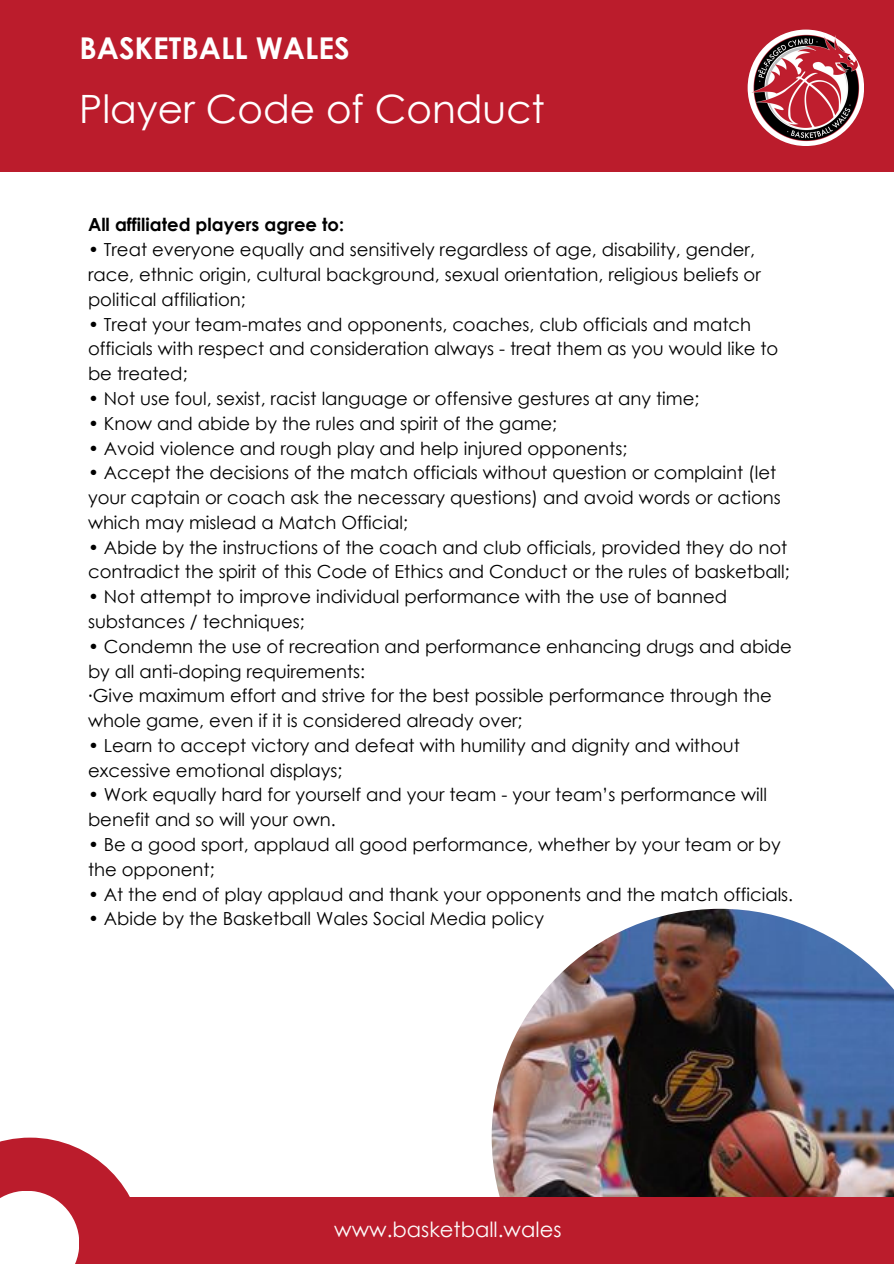
<style>
.page{position:relative;width:894px;height:1264px;background:#fff}
.page>*{position:absolute;margin:0;border:0;box-sizing:border-box;transform-origin:0 0}
.t1{font:39px "Century Gothic";color:#fff}
.t2{font:700 30px "Century Gothic";color:#fff}
.t3{font:21px "Century Gothic";color:#fdfbfb}
.t4{font:18px/24.8px "Century Gothic";color:#000}
.t5{font:700 18px "Century Gothic";color:#000}
.s1{font-family:"Noto Sans"}
.s2{color:#fff}
</style>
<div class="page">
<div style="left:0;top:0;width:893px;height:172px;background:#bb1c2c"></div>
<img style="left:747px;top:30px;width:117px;height:114px">
<img style="left:491px;top:908px;width:402px;height:289px">
<div style="left:1px;top:1197px;width:892px;height:66px;background:#bb1c2c"></div>
<svg style="left:0;top:1137px;width:130px;height:60px;fill:#bb1c2c"></svg>
<div style="left:0;top:1190px;width:79px;height:73px;background:#fff"></div>
<p class="t2" style="left:79px;top:29px;width:272px">BASKETBALL WALES</p>
<p class="t1" style="left:79px;top:84px;width:467px">Player Code of Conduct</p>
<p class="t5" style="left:88px;top:213px;width:257px">All affiliated players agree to:</p>
<p class="t4" style="left:88px;top:237px;width:674px">• Treat everyone equally and sensitively regardless of age, disability, gender, race, ethnic origin, cultural background, sexual orientation, religious beliefs or political affiliation;</p>
<p class="t4" style="left:88px;top:311px;width:691px">• Treat your team-mates and opponents, coaches, club officials and match officials with respect and consideration always - treat them as you would like to be treated;</p>
<p class="t4" style="left:88px;top:385px;width:612px">• Not use foul, sexist, racist language or offensive gestures at any time;</p>
<p class="t4" style="left:88px;top:410px;width:470px">• Know and abide by the rules and spirit of the game;</p>
<p class="t4" style="left:88px;top:435px;width:540px">• Avoid violence and rough play and help injured opponents;</p>
<p class="t4" style="left:88px;top:460px;width:694px">• Accept the decisions of the match officials without question or complaint (let your captain or coach ask the necessary questions) and avoid words or actions which may mislead a Match Official;</p>
<p class="t4" style="left:88px;top:534px;width:703px">• Abide by the instructions of the coach and club officials, provided they do not contradict the spirit of this Code of Ethics and Conduct or the rules of basketball;</p>
<p class="t4" style="left:88px;top:583px;width:640px">• Not attempt to improve individual performance with the use of banned substances / techniques;</p>
<p class="t4" style="left:88px;top:633px;width:705px">• Condemn the use of recreation and performance enhancing drugs and abide by all anti-doping requirements:</p>
<p class="t4" style="left:88px;top:683px;width:685px"><span class="s1">·</span>Give maximum effort and strive for the best possible performance through the whole game, even if it is considered already over;</p>
<p class="t4" style="left:88px;top:732px;width:653px">• Learn to accept victory and defeat with humility and dignity and without excessive emotional displays;</p>
<p class="t4" style="left:88px;top:782px;width:680px">• Work equally hard for yourself and your team - your team’s performance will benefit and so will your own.</p>
<p class="t4" style="left:88px;top:831px;width:694px">• Be a good sport, applaud all good performance, whether by your team or by the opponent;</p>
<p class="t4" style="left:88px;top:881px;width:706px">• At the end of play applaud and thank your opponents and the match officials.</p>
<p class="t4" style="left:88px;top:906px;width:457px">• Abide by the Basketball Wales Social Media policy</p>
<p class="t3" style="left:334px;top:1216px;width:229px">www.basketball.w<span class="s2">ales</span></p>
</div>
